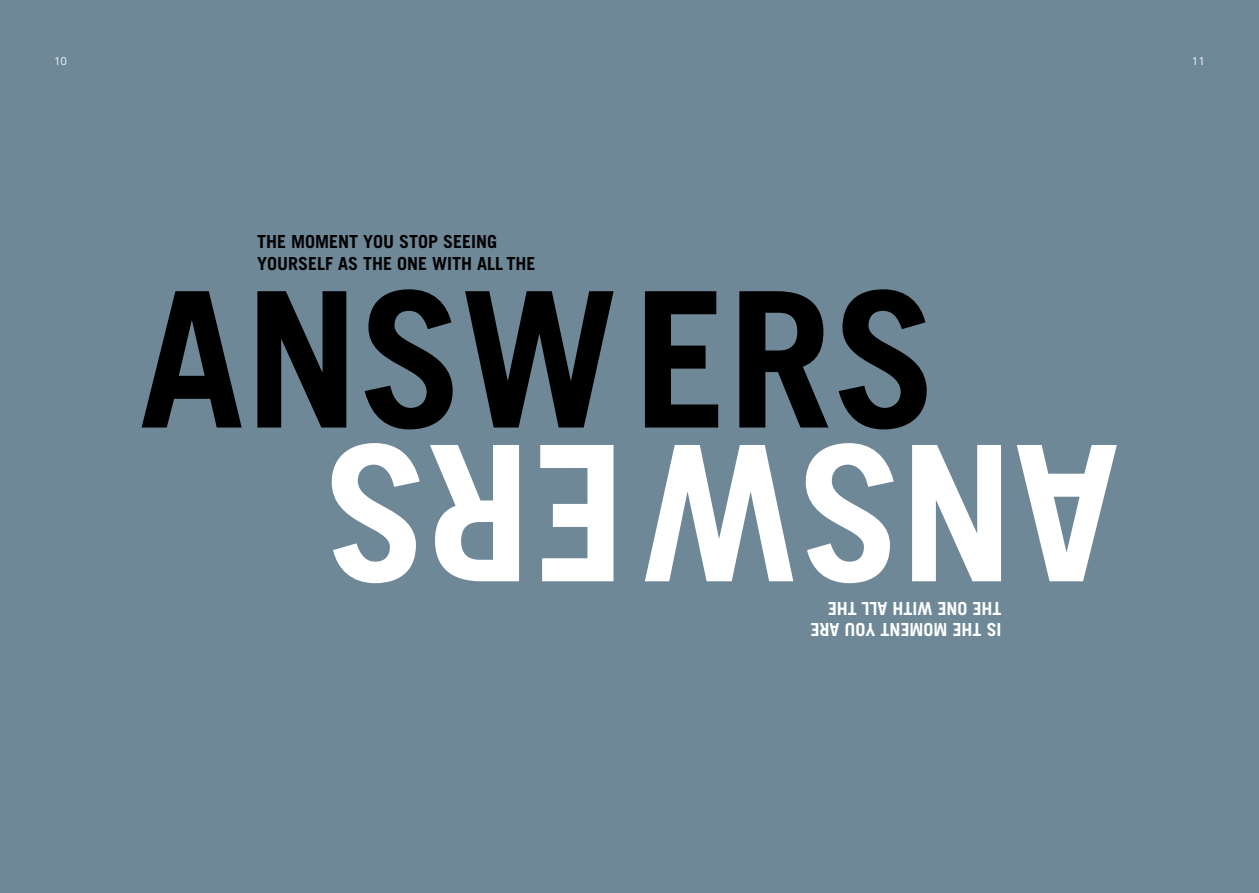
<style>
.page{position:relative;width:1259px;height:893px;background:#fff}
.page>*{position:absolute;margin:0;border:0;box-sizing:border-box;transform-origin:0 0}
.t1{font:700 188.85px "Trade Gothic LT Std";color:#000}
.t2{font:700 188.85px "Trade Gothic LT Std";color:#fff}
.t3{font:700 18px/22.5px "Trade Gothic LT Std";color:#000}
.t4{font:700 18px/21px "Trade Gothic LT Std";color:#fff}
.t5{font:11.25px "Avenir Next";color:#fff}
</style>
<div class="page">
<div style="left:617px;top:0;width:642px;height:893px;background:#6e8898"></div>
<div style="left:0;top:0;width:642px;height:893px;background:#6e8898"></div>
<p class="t5" style="left:54px;top:52px;width:15px">10</p>
<p class="t5" style="left:1192px;top:52px;width:15px">11</p>
<p class="t3" style="left:257px;top:230px;width:280px">THE MOMENT YOU STOP SEEING<br>YOURSELF AS THE ONE WITH ALL THE</p>
<h1 class="t1" style="left:139px;top:244px;width:800px">ANSWERS</h1>
<h1 class="t2" style="left:1119px;top:628px;width:800px;rotate:-180deg">ANSWERS</h1>
<p class="t4" style="left:1001px;top:640px;width:193px;rotate:-180deg">IS THE MOMENT YOU ARE<br>THE ONE WITH ALL THE</p>
</div>
